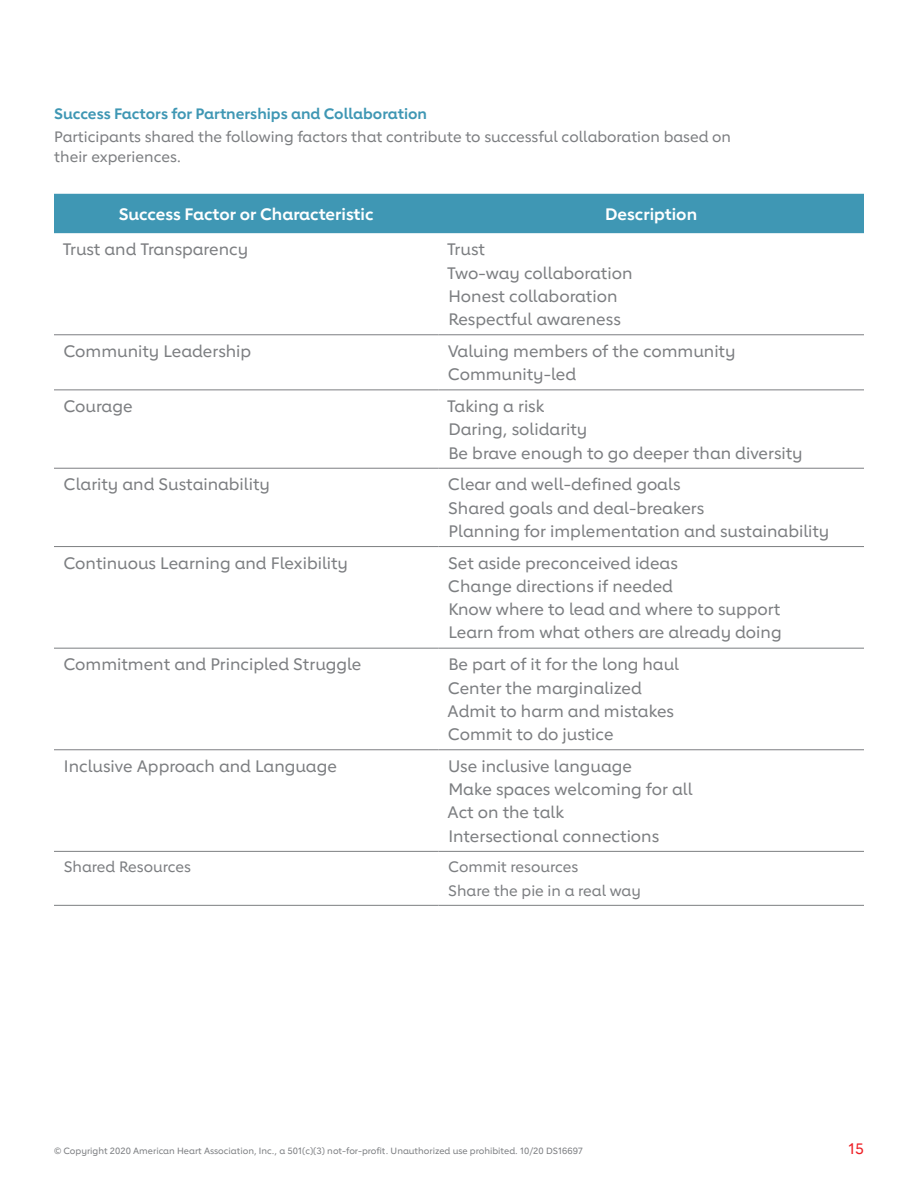
<style>
.page{position:relative;width:918px;height:1188px;background:#fff}
.page>*{position:absolute;margin:0;border:0;box-sizing:border-box;transform-origin:0 0}
.body_10_13{font:500 16.5px "Lub Dub";color:#7c7e81}
.body_10_13-2{font:700 16.5px "Lub Dub";color:#fff}
.body_10_13-3{font:500 15px/19.5px "Lub Dub";color:#7c7e81}
.subsection{font:700 15px "Lub Dub";color:#3f97b4}
.t1{font:500 15px "Lub Dub";color:#ee2026}
.t2{font:500 9px "Lub Dub";color:#7c7e81}
</style>
<div class="page">
<div style="left:54px;top:194px;width:810px;height:39px;background:#3f97b4"></div>
<hr style="left:54px;top:334px;width:384px;height:1px;background:#7c7e81">
<hr style="left:438px;top:334px;width:426px;height:1px;background:#7c7e81">
<hr style="left:54px;top:389px;width:384px;height:1px;background:#7c7e81">
<hr style="left:438px;top:389px;width:426px;height:1px;background:#7c7e81">
<hr style="left:54px;top:468px;width:384px;height:1px;background:#7c7e81">
<hr style="left:438px;top:468px;width:426px;height:1px;background:#7c7e81">
<hr style="left:54px;top:546px;width:384px;height:1px;background:#7c7e81">
<hr style="left:438px;top:546px;width:426px;height:1px;background:#7c7e81">
<hr style="left:54px;top:648px;width:384px;height:1px;background:#7c7e81">
<hr style="left:438px;top:648px;width:426px;height:1px;background:#7c7e81">
<hr style="left:54px;top:749px;width:384px;height:1px;background:#7c7e81">
<hr style="left:438px;top:749px;width:426px;height:1px;background:#7c7e81">
<hr style="left:54px;top:851px;width:384px;height:1px;background:#7c7e81">
<hr style="left:438px;top:851px;width:426px;height:1px;background:#7c7e81">
<hr style="left:54px;top:905px;width:384px;height:1px;background:#7c7e81">
<hr style="left:438px;top:905px;width:426px;height:1px;background:#7c7e81">
<h3 class="subsection" style="left:54px;top:105px;width:374px">Success Factors for Partnerships and Collaboration</h3>
<p class="body_10_13-3" style="left:54px;top:127px;width:678px">Participants shared the following factors that contribute to successful collaboration based on their experiences.</p>
<p class="body_10_13-2" style="left:119px;top:204px;width:256px">Success Factor or Characteristic</p>
<p class="body_10_13-2" style="left:605px;top:204px;width:94px">Description</p>
<p class="body_10_13" style="left:63px;top:240px;width:187px">Trust and Transparency</p>
<p class="body_10_13" style="left:447px;top:240px;width:39px">Trust</p>
<p class="body_10_13" style="left:447px;top:263px;width:187px">Two-way collaboration</p>
<p class="body_10_13" style="left:448px;top:286px;width:171px">Honest collaboration</p>
<p class="body_10_13" style="left:448px;top:309px;width:174px">Respectful awareness</p>
<p class="body_10_13" style="left:63px;top:341px;width:189px">Community Leadership</p>
<p class="body_10_13" style="left:448px;top:341px;width:289px">Valuing members of the community</p>
<p class="body_10_13" style="left:448px;top:365px;width:130px">Community-led</p>
<p class="body_10_13" style="left:63px;top:396px;width:71px">Courage</p>
<p class="body_10_13" style="left:447px;top:396px;width:99px">Taking a risk</p>
<p class="body_10_13" style="left:448px;top:420px;width:140px">Daring, solidarity</p>
<p class="body_10_13" style="left:448px;top:443px;width:356px">Be brave enough to go deeper than diversity</p>
<p class="body_10_13" style="left:63px;top:475px;width:208px">Clarity and Sustainability</p>
<p class="body_10_13" style="left:448px;top:475px;width:234px">Clear and well-defined goals</p>
<p class="body_10_13" style="left:448px;top:498px;width:258px">Shared goals and deal-breakers</p>
<p class="body_10_13" style="left:448px;top:521px;width:383px">Planning for implementation and sustainability</p>
<p class="body_10_13" style="left:63px;top:553px;width:286px">Continuous Learning and Flexibility</p>
<p class="body_10_13" style="left:448px;top:553px;width:231px">Set aside preconceived ideas</p>
<p class="body_10_13" style="left:448px;top:576px;width:227px">Change directions if needed</p>
<p class="body_10_13" style="left:448px;top:600px;width:333px">Know where to lead and where to support</p>
<p class="body_10_13" style="left:448px;top:623px;width:335px">Learn from what others are already doing</p>
<p class="body_10_13" style="left:63px;top:655px;width:299px">Commitment and Principled Struggle</p>
<p class="body_10_13" style="left:448px;top:655px;width:232px">Be part of it for the long haul</p>
<p class="body_10_13" style="left:448px;top:678px;width:195px">Center the marginalized</p>
<p class="body_10_13" style="left:448px;top:701px;width:228px">Admit to harm and mistakes</p>
<p class="body_10_13" style="left:448px;top:724px;width:167px">Commit to do justice</p>
<p class="body_10_13" style="left:64px;top:756px;width:275px">Inclusive Approach and Language</p>
<p class="body_10_13" style="left:448px;top:756px;width:185px">Use inclusive language</p>
<p class="body_10_13" style="left:448px;top:780px;width:246px">Make spaces welcoming for all</p>
<p class="body_10_13" style="left:448px;top:803px;width:118px">Act on the talk</p>
<p class="body_10_13" style="left:448px;top:826px;width:212px">Intersectional connections</p>
<p class="body_10_13-3" style="left:64px;top:857px;width:129px">Shared Resources</p>
<p class="body_10_13-3" style="left:448px;top:857px;width:132px">Commit resources</p>
<p class="body_10_13-3" style="left:448px;top:880px;width:194px">Share the pie in a real way</p>
<p class="t2" style="left:54px;top:1146px;width:531px">© Copyright 2020 American Heart Association, Inc., a 501(c)(3) not-for-profit. Unauthorized use prohibited. 10/20 DS16697</p>
<p class="t1" style="left:848px;top:1140px;width:17px">15</p>
</div>
